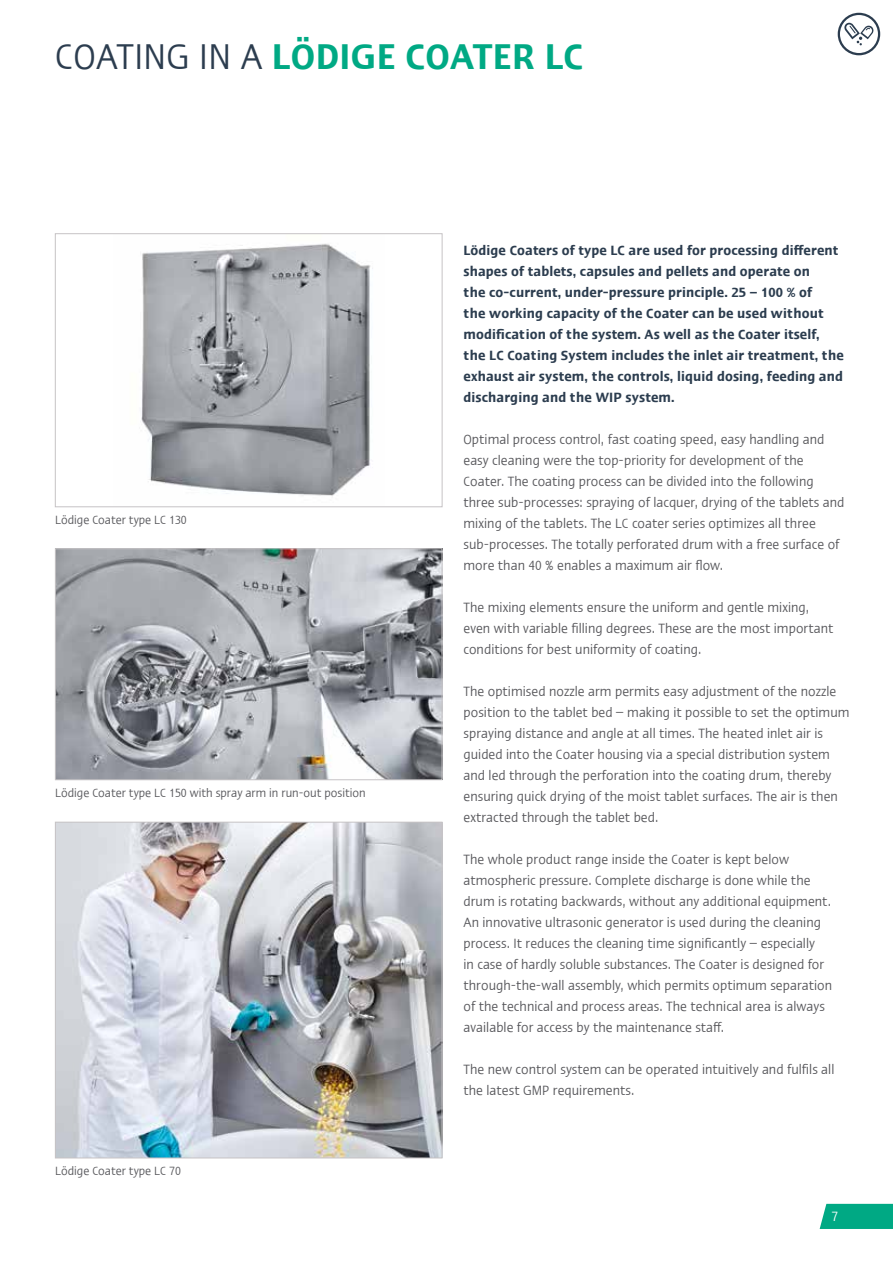
<style>
.page{position:relative;width:893px;height:1263px;background:#fff}
.page>*{position:absolute;margin:0;border:0;box-sizing:border-box;transform-origin:0 0}
.t1{font:600 condensed 36px "Ergo Com";letter-spacing:.01em;color:#00a984}
.t2{font:condensed 13.5px/21px "Ergo Com";letter-spacing:.005em;color:#58585c}
.t3{font:600 condensed 13.5px/21px "Ergo Com";letter-spacing:.01em;color:#2c3d4f}
.t4{font:condensed 13.5px "Ergo Com";color:#fff}
.t5{font:condensed 12px "Ergo Com";color:#58585c}
.s1{font-weight:400;color:#2c3d4f}
</style>
<div class="page">
<img style="left:57px;top:551px;width:383px;height:227px">
<div style="left:55px;top:549px;width:387px;height:231px;border:1px solid #c6c3c5"></div>
<img style="left:57px;top:824px;width:383px;height:332px">
<div style="left:55px;top:822px;width:387px;height:336px;border:1px solid #c6c3c5"></div>
<img style="left:141px;top:243px;width:232px;height:253px">
<div style="left:55px;top:234px;width:387px;height:273px;border:1px solid #c6c3c5"></div>
<svg style="left:838px;top:13px;width:42px;height:42px"></svg>
<div style="left:820px;top:1204px;width:73px;height:25px;background:#00a984"></div>
<h1 class="t1" style="left:55px;top:30px;width:529px"><span class="s1">COATING IN A</span> LÖDIGE COATER LC</h1>
<p class="t5" style="left:55px;top:511px;width:133px">Lödige Coater type LC 130</p>
<p class="t5" style="left:55px;top:784px;width:312px">Lödige Coater type LC 150 with spray arm in run-out position</p>
<p class="t5" style="left:55px;top:1162px;width:127px">Lödige Coater type LC 70</p>
<p class="t3" style="left:463px;top:238px;width:382px">Lödige Coaters of type LC are used for processing different shapes of tablets, capsules and pellets and operate on<br>the co-current, under-pressure principle. 25 – 100 % of<br>the working capacity of the Coater can be used without modification of the system. As well as the Coater itself, the LC Coating System includes the inlet air treatment, the exhaust air system, the controls, liquid dosing, feeding and discharging and the WIP system.</p>
<p class="t2" style="left:463px;top:428px;width:382px">Optimal process control, fast coating speed, easy handling and easy cleaning were the top-priority for development of the Coater. The coating process can be divided into the following three sub-processes: spraying of lacquer, drying of the tablets and mixing of the tablets. The LC coater series optimizes all three sub-processes. The totally perforated drum with a free surface of more than 40 % enables a maximum air flow.</p>
<p class="t2" style="left:463px;top:596px;width:371px">The mixing elements ensure the uniform and gentle mixing, even with variable filling degrees. These are the most important conditions for best uniformity of coating.</p>
<p class="t2" style="left:463px;top:680px;width:388px">The optimised nozzle arm permits easy adjustment of the nozzle position to the tablet bed – making it possible to set the optimum spraying distance and angle at all times. The heated inlet air is guided into the Coater housing via a special distribution system and led through the perforation into the coating drum, thereby ensuring quick drying of the moist tablet surfaces. The air is then extracted through the tablet bed.</p>
<p class="t2" style="left:463px;top:848px;width:370px">The whole product range inside the Coater is kept below atmospheric pressure. Complete discharge is done while the drum is rotating backwards, without any additional equipment.<br>An innovative ultrasonic generator is used during the cleaning process. It reduces the cleaning time significantly – especially<br>in case of hardly soluble substances. The Coater is designed for through-the-wall assembly, which permits optimum separation of the technical and process areas. The technical area is always available for access by the maintenance staff.</p>
<p class="t2" style="left:463px;top:1058px;width:372px">The new control system can be operated intuitively and fulfils all the latest GMP requirements.</p>
<p class="t4" style="left:831px;top:1207px;width:8px">7</p>
</div>
